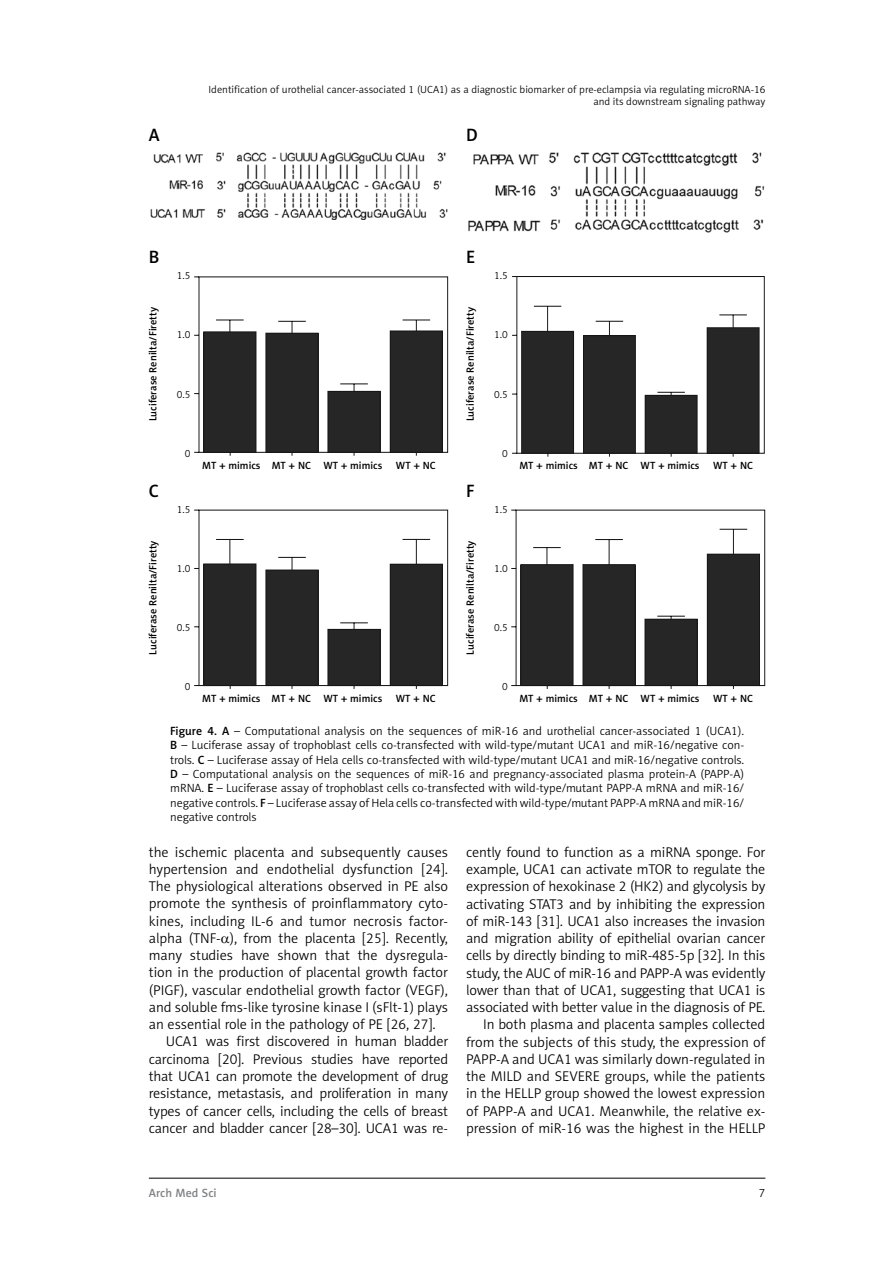
<style>
.page{position:relative;width:893px;height:1263px;background:#fff}
.page>*{position:absolute;margin:0;border:0;box-sizing:border-box;transform-origin:0 0}
.t1{font:18px "Naomi Sans EFN Medium";color:#000}
.t2{font:14.25px/17.2px "Naomi Sans EFN Light";letter-spacing:-.01em;color:#000;text-align:right}
.t3{font:12px/14.4px "Naomi Sans EFN Light";color:#000;text-align:justify}
.t4{font:12px "Naomi Sans EFN Medium";color:#808285}
.t5{font:10.5px "Naomi Sans EFN Medium";color:#000}
.t6{font:10.5px/12.6px "Naomi Sans EFN Light";color:#000;text-align:right}
.s1{font-family:"Naomi Sans EFN Medium"}
</style>
<div class="page">
<hr style="left:149px;top:1178px;width:616px;height:1px;background:#000">
<svg style="left:194px;top:276px;width:254px;height:180px"></svg>
<div style="left:204px;top:332px;width:52px;height:120px;background:#262626"></div>
<div style="left:203px;top:332px;width:53px;height:121px;border:1px solid #151515"></div>
<div style="left:266px;top:333px;width:52px;height:119px;background:#262626"></div>
<div style="left:266px;top:333px;width:52px;height:120px;border:1px solid #151515"></div>
<div style="left:328px;top:391px;width:52px;height:61px;background:#262626"></div>
<div style="left:328px;top:391px;width:52px;height:62px;border:1px solid #151515"></div>
<div style="left:390px;top:331px;width:52px;height:121px;background:#262626"></div>
<div style="left:390px;top:331px;width:53px;height:122px;border:1px solid #151515"></div>
<svg style="left:194px;top:509px;width:254px;height:180px"></svg>
<div style="left:204px;top:564px;width:52px;height:121px;background:#262626"></div>
<div style="left:203px;top:564px;width:53px;height:122px;border:1px solid #151515"></div>
<div style="left:266px;top:570px;width:52px;height:115px;background:#262626"></div>
<div style="left:328px;top:629px;width:52px;height:56px;background:#262626"></div>
<div style="left:328px;top:629px;width:52px;height:57px;border:1px solid #151515"></div>
<div style="left:390px;top:564px;width:52px;height:121px;background:#262626"></div>
<div style="left:390px;top:564px;width:53px;height:122px;border:1px solid #151515"></div>
<svg style="left:512px;top:276px;width:253px;height:181px"></svg>
<div style="left:522px;top:331px;width:52px;height:122px;background:#262626"></div>
<div style="left:521px;top:331px;width:53px;height:123px;border:1px solid #151515"></div>
<div style="left:583px;top:336px;width:52px;height:117px;background:#262626"></div>
<div style="left:583px;top:335px;width:53px;height:119px;border:1px solid #151515"></div>
<div style="left:645px;top:395px;width:52px;height:58px;background:#262626"></div>
<div style="left:645px;top:395px;width:52px;height:59px;border:1px solid #151515"></div>
<div style="left:707px;top:328px;width:52px;height:125px;background:#262626"></div>
<div style="left:707px;top:327px;width:52px;height:127px;border:1px solid #151515"></div>
<svg style="left:511px;top:509px;width:254px;height:180px"></svg>
<div style="left:521px;top:565px;width:52px;height:120px;background:#262626"></div>
<div style="left:520px;top:564px;width:53px;height:122px;border:1px solid #151515"></div>
<div style="left:583px;top:565px;width:52px;height:120px;background:#262626"></div>
<div style="left:583px;top:564px;width:52px;height:122px;border:1px solid #151515"></div>
<div style="left:645px;top:619px;width:52px;height:66px;background:#262626"></div>
<div style="left:645px;top:619px;width:52px;height:67px;border:1px solid #151515"></div>
<div style="left:707px;top:554px;width:52px;height:131px;background:#262626"></div>
<div style="left:707px;top:554px;width:53px;height:132px;border:1px solid #151515"></div>
<img style="left:150px;top:152px;width:298px;height:68px">
<img style="left:468px;top:152px;width:297px;height:81px">
<p class="t6" style="left:209px;top:83px;width:558px">Identification of urothelial cancer-associated 1 (UCA1) as a diagnostic biomarker of pre-eclampsia via regulating microRNA-16 and its downstream signaling pathway</p>
<p class="t1" style="left:149px;top:124px;width:12px">A</p>
<p class="t1" style="left:466px;top:124px;width:13px">D</p>
<p class="t1" style="left:149px;top:247px;width:12px">B</p>
<p class="t5" style="left:147px;top:421px;width:116px;rotate:-90deg">Luciferase Renilta/Firetty</p>
<p class="t1" style="left:149px;top:480px;width:12px">C</p>
<p class="t5" style="left:147px;top:654px;width:116px;rotate:-90deg">Luciferase Renilta/Firetty</p>
<p class="t6" style="left:177px;top:269px;width:15px">1.5</p>
<p class="t6" style="left:177px;top:329px;width:15px">1.0</p>
<p class="t6" style="left:177px;top:388px;width:15px">0.5</p>
<p class="t6" style="left:185px;top:447px;width:7px">0</p>
<p class="t5" style="left:202px;top:459px;width:182px">MT + mimics MT + NC WT + mimics</p>
<p class="t5" style="left:396px;top:459px;width:41px">WT + NC</p>
<p class="t6" style="left:177px;top:503px;width:15px">1.5</p>
<p class="t6" style="left:177px;top:562px;width:15px">1.0</p>
<p class="t6" style="left:177px;top:621px;width:15px">0.5</p>
<p class="t6" style="left:185px;top:680px;width:7px">0</p>
<p class="t5" style="left:202px;top:692px;width:182px">MT + mimics MT + NC WT + mimics</p>
<p class="t5" style="left:396px;top:692px;width:41px">WT + NC</p>
<p class="t1" style="left:466px;top:247px;width:11px">E</p>
<p class="t5" style="left:464px;top:421px;width:116px;rotate:-90deg">Luciferase Renilta/Firetty</p>
<p class="t1" style="left:466px;top:480px;width:10px">F</p>
<p class="t5" style="left:464px;top:654px;width:116px;rotate:-90deg">Luciferase Renilta/Firetty</p>
<p class="t6" style="left:494px;top:269px;width:15px">1.5</p>
<p class="t6" style="left:494px;top:329px;width:15px">1.0</p>
<p class="t6" style="left:494px;top:388px;width:15px">0.5</p>
<p class="t6" style="left:502px;top:447px;width:7px">0</p>
<p class="t5" style="left:519px;top:459px;width:182px">MT + mimics MT + NC WT + mimics</p>
<p class="t5" style="left:713px;top:459px;width:41px">WT + NC</p>
<p class="t6" style="left:494px;top:503px;width:15px">1.5</p>
<p class="t6" style="left:494px;top:562px;width:15px">1.0</p>
<p class="t6" style="left:494px;top:621px;width:15px">0.5</p>
<p class="t6" style="left:502px;top:680px;width:7px">0</p>
<p class="t5" style="left:519px;top:692px;width:182px">MT + mimics MT + NC WT + mimics</p>
<p class="t5" style="left:713px;top:692px;width:41px">WT + NC</p>
<p class="t3" style="left:170px;top:723px;width:576px"><span class="s1">Figure 4. A</span> – Computational analysis on the sequences of miR-16 and urothelial cancer-associated 1 (UCA1).<br><span class="s1">B</span> – Luciferase assay of trophoblast cells co-transfected with wild-type/mutant UCA1 and miR-16/negative con&shy;trols. <span class="s1">C</span> – Luciferase assay of Hela cells co-transfected with wild-type/mutant UCA1 and miR-16/negative controls.<br><span class="s1">D</span> – Computational analysis on the sequences of miR-16 and pregnancy-associated plasma protein-A (PAPP-A) mRNA. <span class="s1">E</span> – Luciferase assay of trophoblast cells co-transfected with wild-type/mutant PAPP-A mRNA and miR-16/ negative controls. <span class="s1">F</span> – Luciferase assay of Hela cells co-transfected with wild-type/mutant PAPP-A mRNA and miR-16/ negative controls</p>
<p class="t2" style="left:149px;top:843px;width:301px">the ischemic placenta and subsequently causes</p>
<p class="t2" style="left:149px;top:860px;width:301px">hypertension and endothelial dysfunction [24].</p>
<p class="t2" style="left:149px;top:878px;width:301px">The physiological alterations observed in PE also</p>
<p class="t2" style="left:149px;top:895px;width:301px">promote the synthesis of proinflammatory cyto-</p>
<p class="t2" style="left:149px;top:912px;width:301px">kines, including IL-6 and tumor necrosis factor-</p>
<p class="t2" style="left:149px;top:929px;width:301px">alpha (TNF- ), from the placenta [25]. Recently,</p>
<p class="t2" style="left:149px;top:947px;width:301px">many studies have shown that the dysregula-</p>
<p class="t2" style="left:149px;top:964px;width:301px">tion in the production of placental growth factor</p>
<p class="t2" style="left:149px;top:981px;width:301px">(PIGF), vascular endothelial growth factor (VEGF),</p>
<p class="t2" style="left:149px;top:998px;width:301px">and soluble fms-like tyrosine kinase I (sFlt-1) plays</p>
<p class="t2" style="left:149px;top:1016px;width:288px">an essential role in the pathology of PE [26, 27].</p>
<p class="t2" style="left:166px;top:1033px;width:284px">UCA1 was first discovered in human bladder</p>
<p class="t2" style="left:149px;top:1050px;width:301px">carcinoma [20]. Previous studies have reported</p>
<p class="t2" style="left:149px;top:1067px;width:301px">that UCA1 can promote the development of drug</p>
<p class="t2" style="left:149px;top:1085px;width:301px">resistance, metastasis, and proliferation in many</p>
<p class="t2" style="left:149px;top:1102px;width:301px">types of cancer cells, including the cells of breast</p>
<p class="t2" style="left:149px;top:1119px;width:301px">cancer and bladder cancer [28–30]. UCA1 was re-</p>
<p class="t2" style="left:466px;top:843px;width:301px">cently found to function as a miRNA sponge. For example, UCA1 can activate mTOR to regulate the expression of hexokinase 2 (HK2) and glycolysis by activating STAT3 and by inhibiting the expression of miR-143 [31]. UCA1 also increases the invasion and migration ability of epithelial ovarian cancer cells by directly binding to miR-485-5p [32]. In this study, the AUC of miR-16 and PAPP-A was evidently lower than that of UCA1, suggesting that UCA1 is associated with better value in the diagnosis of PE.<br>In both plasma and placenta samples collected from the subjects of this study, the expression of PAPP-A and UCA1 was similarly down-regulated in the MILD and SEVERE groups, while the patients in the HELLP group showed the lowest expression of PAPP-A and UCA1. Meanwhile, the relative ex&shy;pression of miR-16 was the highest in the HELLP</p>
<p class="t4" style="left:149px;top:1186px;width:69px">Arch Med Sci</p>
<p class="t3" style="left:759px;top:1186px;width:8px">7</p>
</div>
